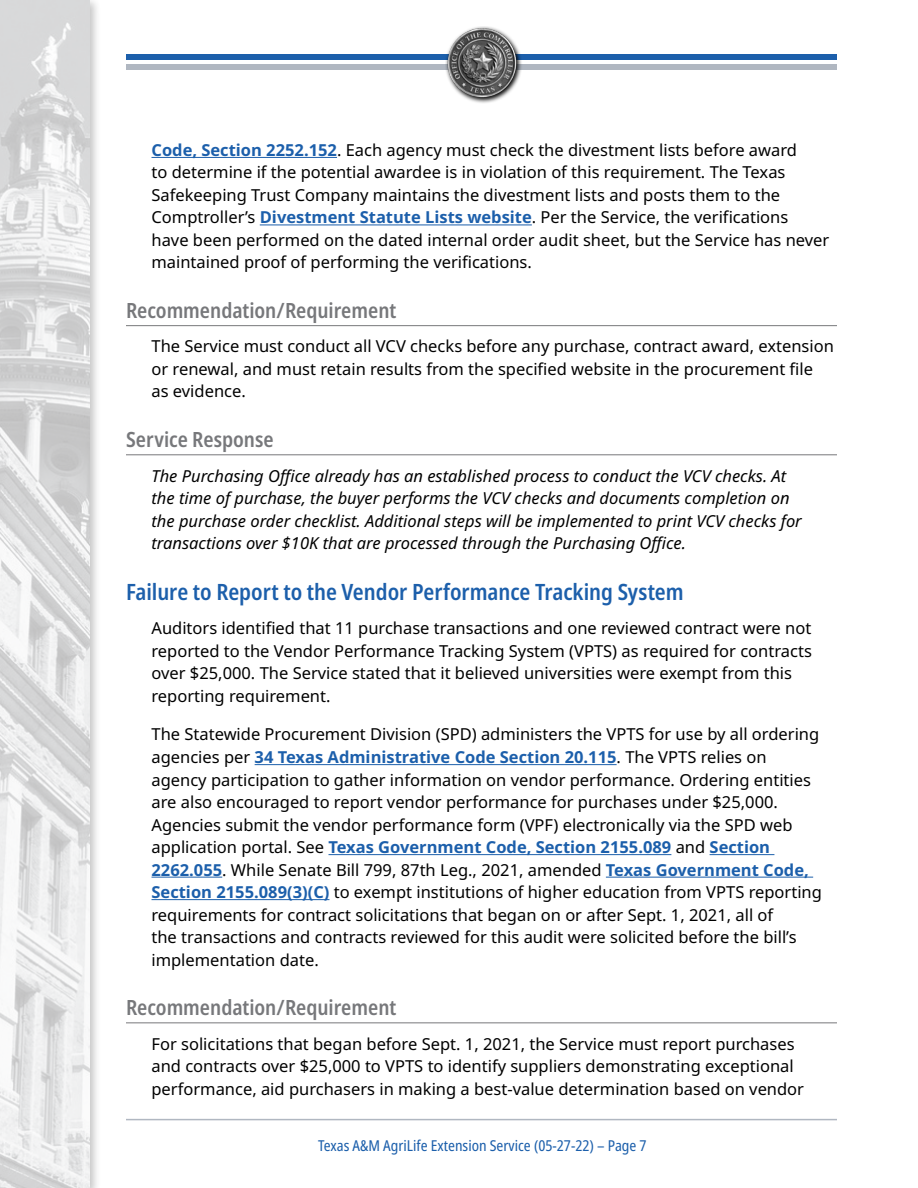
<style>
.page{position:relative;width:918px;height:1188px;background:#fff}
.page>*{position:absolute;margin:0;border:0;box-sizing:border-box;transform-origin:0 0}
.t1{font:600 condensed 22.5px "Noto Sans";letter-spacing:-.005em;color:#1c5fab}
.t2{font:600 condensed 21px "Noto Sans";color:#77787b}
.t3{font:16.5px/22.5px "Noto Sans";color:#000}
.t4{font:italic 16.5px/22.5px "Noto Sans";color:#000}
.t5{font:condensed 15px "Noto Sans";color:#1c5fab}
.s1{font-weight:700;color:#1c5fab}
</style>
<div class="page">
<hr style="left:126px;top:1119px;width:711px;height:1px;background:#b0b7c1">
<div style="left:126px;top:54px;width:711px;height:5px;background:#1c5fab"></div>
<div style="left:126px;top:64px;width:711px;height:6px;background:#b0b7c1"></div>
<div style="left:0;top:0;width:101px;height:1188px;background:#000;opacity:.75"></div>
<img style="left:0;top:0;width:90px;height:1188px">
<svg style="left:472px;top:26px;width:50px;height:77px"></svg>
<img style="left:445px;top:27px;width:73px;height:74px">
<hr style="left:152px;top:157px;width:185px;height:1px;background:#1c5fab">
<hr style="left:260px;top:225px;width:272px;height:1px;background:#1c5fab">
<hr style="left:126px;top:325px;width:711px;height:1px;background:#77787b">
<hr style="left:126px;top:454px;width:711px;height:1px;background:#77787b">
<hr style="left:255px;top:764px;width:362px;height:1px;background:#1c5fab">
<hr style="left:329px;top:854px;width:342px;height:1px;background:#1c5fab">
<hr style="left:710px;top:854px;width:64px;height:1px;background:#1c5fab">
<hr style="left:152px;top:877px;width:70px;height:1px;background:#1c5fab">
<hr style="left:606px;top:877px;width:207px;height:1px;background:#1c5fab">
<hr style="left:152px;top:899px;width:177px;height:1px;background:#1c5fab">
<hr style="left:126px;top:1022px;width:711px;height:1px;background:#77787b">
<p class="t3" style="left:152px;top:139px;width:679px"><span class="s1">Code, Section 2252.152</span>. Each agency must check the divestment lists before award<br>to determine if the potential awardee is in violation of this requirement. The Texas Safekeeping Trust Company maintains the divestment lists and posts them to the Comptroller’s <span class="s1">Divestment Statute Lists website</span>. Per the Service, the verifications have been performed on the dated internal order audit sheet, but the Service has never maintained proof of performing the verifications.</p>
<p class="t2" style="left:126px;top:295px;width:272px">Recommendation/Requirement</p>
<p class="t3" style="left:152px;top:336px;width:684px">The Service must conduct all VCV checks before any purchase, contract award, extension or renewal, and must retain results from the specified website in the procurement file as evidence.</p>
<p class="t2" style="left:126px;top:424px;width:149px">Service Response</p>
<p class="t4" style="left:152px;top:465px;width:652px">The Purchasing Office already has an established process to conduct the VCV checks. At the time of purchase, the buyer performs the VCV checks and documents completion on the purchase order checklist. Additional steps will be implemented to print VCV checks for transactions over $10K that are processed through the Purchasing Office.</p>
<h1 class="t1" style="left:126px;top:576px;width:559px">Failure to Report to the Vendor Performance Tracking System</h1>
<p class="t3" style="left:152px;top:617px;width:662px">Auditors identified that 11 purchase transactions and one reviewed contract were not reported to the Vendor Performance Tracking System (VPTS) as required for contracts over $25,000. The Service stated that it believed universities were exempt from this reporting requirement.</p>
<p class="t3" style="left:152px;top:724px;width:672px">The Statewide Procurement Division (SPD) administers the VPTS for use by all ordering agencies per <span class="s1">34 Texas Administrative Code Section 20.115</span>. The VPTS relies on agency participation to gather information on vendor performance. Ordering entities are also encouraged to report vendor performance for purchases under $25,000.<br>Agencies submit the vendor performance form (VPF) electronically via the SPD web application portal. See <span class="s1">Texas Government Code, Section 2155.089</span> and <span class="s1">Section 2262.055</span>. While Senate Bill 799, 87th Leg., 2021, amended <span class="s1">Texas Government Code, Section 2155.089(3)(C)</span> to exempt institutions of higher education from VPTS reporting requirements for contract solicitations that began on or after Sept. 1, 2021, all of<br>the transactions and contracts reviewed for this audit were solicited before the bill’s implementation date.</p>
<p class="t2" style="left:126px;top:993px;width:272px">Recommendation/Requirement</p>
<p class="t3" style="left:152px;top:1033px;width:654px">For solicitations that began before Sept. 1, 2021, the Service must report purchases and contracts over $25,000 to VPTS to identify suppliers demonstrating exceptional performance, aid purchasers in making a best-value determination based on vendor</p>
<p class="t5" style="left:318px;top:1135px;width:330px">Texas A&amp;M AgriLife Extension Service (05-27-22) – Page 7</p>
</div>
